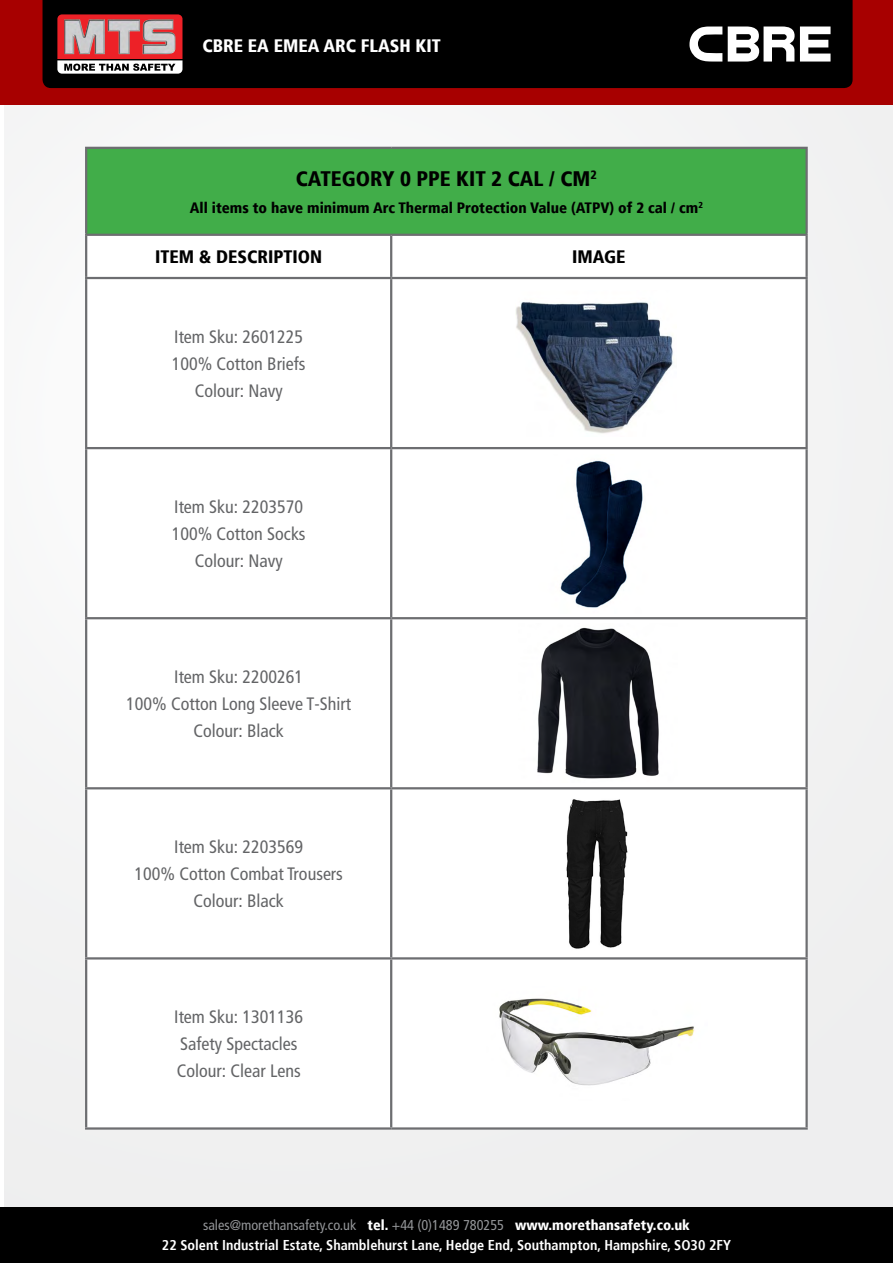
<style>
.page{position:relative;width:893px;height:1263px;background:#fff}
.page>*{position:absolute;margin:0;border:0;box-sizing:border-box;transform-origin:0 0}
.t1{font:900 condensed 21px "Frutiger";color:#000}
.t2{font:condensed 18px/27px "Frutiger LT";color:#636466;text-align:center}
.t3{font:900 condensed 18px "Frutiger";color:#000}
.t4{font:900 condensed 18px "Frutiger";color:#fff}
.t5{font:900 condensed 15px "Frutiger";color:#000}
.t6{font:700 condensed 14.25px "Frutiger";color:#fff}
.t7{font:condensed 14.25px "Frutiger LT";color:#939598}
.s1{font-family:"Frutiger";font-weight:900;color:#fff}
</style>
<div class="page">
<div style="left:4px;top:0;width:889px;height:1263px;background:#f1f1f2"></div>
<div style="left:85px;top:235px;width:723px;height:894px;background:#fff"></div>
<div style="left:86px;top:148px;width:721px;height:87px;background:#41ad49"></div>
<hr style="left:85px;top:147px;width:306px;height:2px;background:#6d6e71">
<hr style="left:85px;top:149px;width:2px;height:85px;background:#6d6e71">
<hr style="left:391px;top:147px;width:417px;height:2px;background:#6d6e71">
<hr style="left:805px;top:149px;width:3px;height:85px;background:#6d6e71">
<hr style="left:85px;top:234px;width:306px;height:2px;background:#6d6e71">
<hr style="left:85px;top:236px;width:2px;height:41px;background:#6d6e71">
<hr style="left:391px;top:234px;width:417px;height:2px;background:#6d6e71">
<hr style="left:390px;top:236px;width:2px;height:41px;background:#6d6e71">
<hr style="left:805px;top:236px;width:3px;height:41px;background:#6d6e71">
<hr style="left:85px;top:277px;width:306px;height:2px;background:#6d6e71">
<hr style="left:85px;top:279px;width:2px;height:168px;background:#6d6e71">
<hr style="left:391px;top:277px;width:417px;height:2px;background:#6d6e71">
<hr style="left:390px;top:279px;width:2px;height:168px;background:#6d6e71">
<hr style="left:805px;top:279px;width:3px;height:168px;background:#6d6e71">
<hr style="left:85px;top:447px;width:306px;height:2px;background:#6d6e71">
<hr style="left:85px;top:449px;width:2px;height:168px;background:#6d6e71">
<hr style="left:391px;top:447px;width:417px;height:2px;background:#6d6e71">
<hr style="left:390px;top:449px;width:2px;height:168px;background:#6d6e71">
<hr style="left:805px;top:449px;width:3px;height:168px;background:#6d6e71">
<hr style="left:85px;top:617px;width:306px;height:2px;background:#6d6e71">
<hr style="left:85px;top:619px;width:2px;height:168px;background:#6d6e71">
<hr style="left:391px;top:617px;width:417px;height:2px;background:#6d6e71">
<hr style="left:390px;top:619px;width:2px;height:168px;background:#6d6e71">
<hr style="left:805px;top:619px;width:3px;height:168px;background:#6d6e71">
<hr style="left:85px;top:787px;width:306px;height:2px;background:#6d6e71">
<hr style="left:85px;top:789px;width:2px;height:168px;background:#6d6e71">
<hr style="left:391px;top:787px;width:417px;height:2px;background:#6d6e71">
<hr style="left:390px;top:789px;width:2px;height:168px;background:#6d6e71">
<hr style="left:805px;top:789px;width:3px;height:168px;background:#6d6e71">
<hr style="left:85px;top:957px;width:306px;height:2px;background:#6d6e71">
<hr style="left:85px;top:959px;width:2px;height:168px;background:#6d6e71">
<hr style="left:391px;top:957px;width:417px;height:2px;background:#6d6e71">
<hr style="left:390px;top:959px;width:2px;height:168px;background:#6d6e71">
<hr style="left:805px;top:959px;width:3px;height:168px;background:#6d6e71">
<hr style="left:85px;top:1127px;width:306px;height:3px;background:#6d6e71">
<hr style="left:391px;top:1127px;width:417px;height:3px;background:#6d6e71">
<div style="left:0;top:0;width:893px;height:104px;background:#a70000"></div>
<div style="left:43px;top:0;width:810px;height:88px;background:#000"></div>
<div style="left:0;top:1207px;width:893px;height:56px;background:#000"></div>
<svg style="left:57px;top:14px;width:125px;height:60px;background:#c36265"></svg>
<img style="left:108px;top:19px;width:32px;height:35px">
<img style="left:142px;top:19px;width:34px;height:35px">
<img style="left:64px;top:19px;width:41px;height:35px">
<svg style="left:728px;top:27px;width:102px;height:35px;background:#aaa"></svg>
<svg style="left:689px;top:27px;width:33px;height:35px"></svg>
<img style="left:516px;top:302px;width:157px;height:132px">
<img style="left:560px;top:460px;width:83px;height:148px">
<img style="left:537px;top:627px;width:122px;height:152px">
<img style="left:566px;top:799px;width:62px;height:150px">
<img style="left:499px;top:998px;width:195px;height:88px">
<p class="t4" style="left:203px;top:35px;width:240px">CBRE EA EMEA ARC FLASH KIT</p>
<p class="t1" style="left:296px;top:166px;width:302px">CATEGORY 0 PPE KIT 2 CAL / CM<sup>2</sup></p>
<p class="t5" style="left:190px;top:198px;width:514px">All items to have minimum Arc Thermal Protection Value (ATPV) of 2 cal / cm<sup>2</sup></p>
<p class="t3" style="left:155px;top:246px;width:169px">ITEM &amp; DESCRIPTION</p>
<p class="t3" style="left:572px;top:246px;width:55px">IMAGE</p>
<p class="t2" style="left:172px;top:323px;width:135px">Item Sku: 2601225<br>100% Cotton Briefs<br>Colour: Navy</p>
<p class="t2" style="left:172px;top:493px;width:135px">Item Sku: 2203570<br>100% Cotton Socks<br>Colour: Navy</p>
<p class="t2" style="left:126px;top:663px;width:226px">Item Sku: 2200261<br>100% Cotton Long Sleeve T-Shirt<br>Colour: Black</p>
<p class="t2" style="left:134px;top:833px;width:210px">Item Sku: 2203569<br>100% Cotton Combat Trousers<br>Colour: Black</p>
<p class="t2" style="left:174px;top:1003px;width:130px;text-align:left">Item Sku: 1301136<br>Safety Spectacles<br>Colour: Clear Lens</p>
<p class="t7" style="left:203px;top:1216px;width:488px">sales@morethansafety.co.uk <span class="s1">tel.</span> +44 (0)1489 780255 <span class="s1">www.morethansafety.co.uk</span></p>
<p class="t6" style="left:162px;top:1236px;width:571px">22 Solent Industrial Estate, Shamblehurst Lane, Hedge End, Southampton, Hampshire, SO30 2FY</p>
</div>
